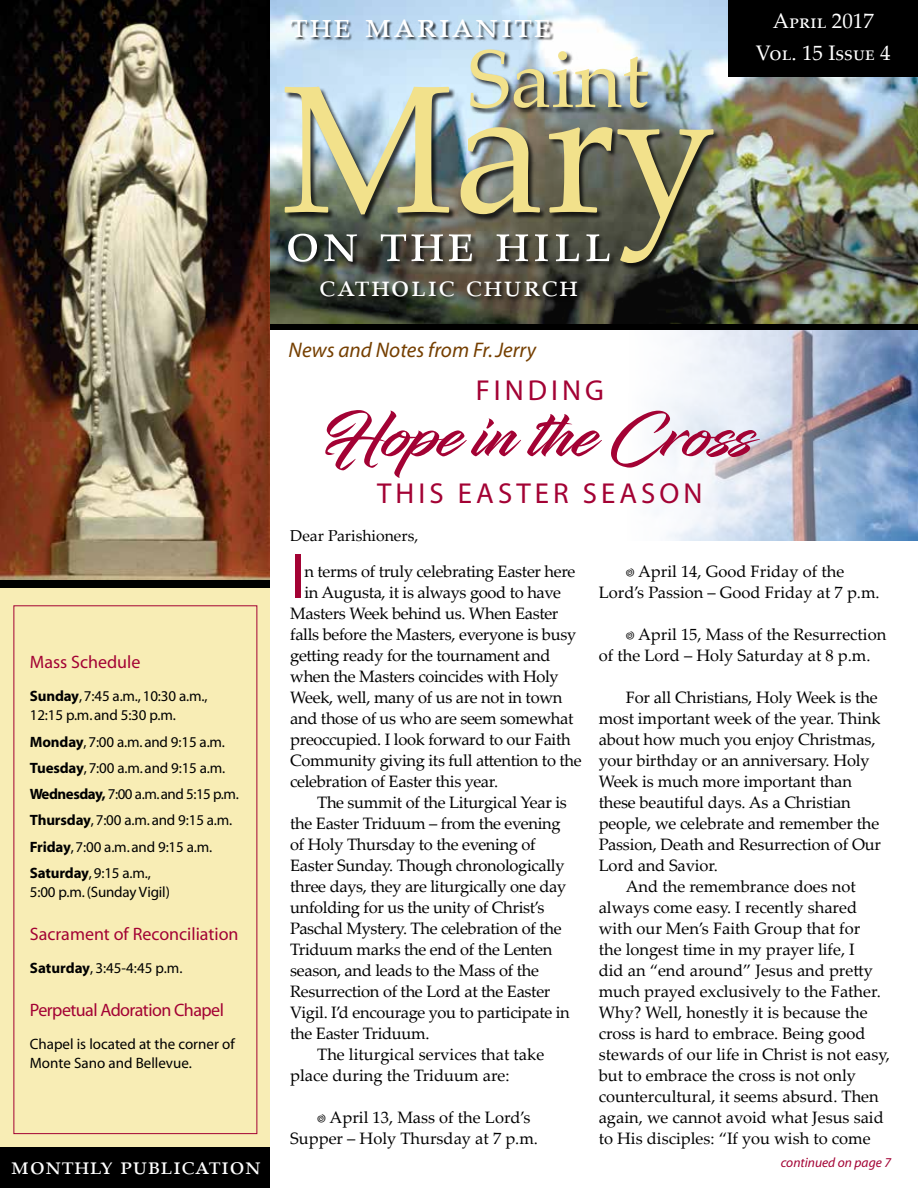
<style>
.page{position:relative;width:918px;height:1188px;background:#fff}
.page>*{position:absolute;margin:0;border:0;box-sizing:border-box;transform-origin:0 0}
.t1{font:181.8px "Palatino Linotype";color:#f2e18b}
.t2{font:81.45px "Palatino Linotype";color:#f2e18b}
.t3{font:64.95px "Myriad";color:#a30234}
.t4{font:62.4px "Infinite Stroke Bolder";color:#a30234}
.t5{font:58.5px "Palatino Linotype";color:#fff}
.t6{font:37.5px "Palatino Linotype";color:#fff}
.t7{font:31.5px "Palatino Linotype";color:#fff}
.t8{font:28.95px "Myriad";letter-spacing:.14em;color:#a30234}
.t9{font:25.5px "Palatino Linotype";color:#fff}
.t10{font:italic 21.15px "Myriad";color:#753f00}
.t11{font:21px/32.4px "Palatino Linotype";color:#fff;text-align:center}
.t12{font:18px "Myriad";color:#a30234}
.t13{font:18px "Myriad";letter-spacing:-.03em;color:#a30234}
.t14{font:16.5px/21px "Palatino Linotype";letter-spacing:-.01em;color:#000}
.t15{font:15.75px "Palatino Linotype";color:#000}
.t16{font:15px/26.2px "Myriad";letter-spacing:-.005em;color:#000}
.t17{font:italic 13.5px "Myriad";color:#a30234}
.s1{font-weight:700}
</style>
<div class="page">
<img style="left:270px;top:0;width:648px;height:324px">
<div style="left:729px;top:0;width:189px;height:77px;background:#000"></div>
<div style="left:270px;top:324px;width:648px;height:6px;background:#000"></div>
<div style="left:285px;top:87px;width:435px;height:183px;background:#000;opacity:.75"></div>
<div style="left:470px;top:49px;width:185px;height:66px;background:#000;opacity:.75"></div>
<div style="left:288px;top:234px;width:328px;height:35px;background:#000;opacity:.75"></div>
<div style="left:319px;top:280px;width:264px;height:22px;background:#000;opacity:.75"></div>
<div style="left:291px;top:20px;width:263px;height:21px;background:#000;opacity:.75"></div>
<div style="left:0;top:580px;width:270px;height:608px;background:#f8edb5"></div>
<img style="left:0;top:0;width:270px;height:580px">
<div style="left:0;top:580px;width:270px;height:8px;background:#000"></div>
<div style="left:0;top:1148px;width:270px;height:40px;background:#000"></div>
<img style="left:655px;top:330px;width:263px;height:211px">
<p class="t12" style="left:30px;top:653px;width:112px">Mass Schedule</p>
<p class="t16" style="left:30px;top:687px;width:179px;line-height:19.5px"><span class="s1">Sunday</span>, 7:45 a.m., 10:30 a.m.,<br>12:15 p.m. and 5:30 p.m.</p>
<p class="t16" style="left:30px;top:729px;width:210px"><span class="s1">Monday</span>, 7:00 a.m. and 9:15 a.m.<br><span class="s1">Tuesday</span>, 7:00 a.m. and 9:15 a.m.<br><span class="s1">Wednesday,</span> 7:00 a.m. and 5:15 p.m.<br><span class="s1">Thursday</span>, 7:00 a.m. and 9:15 a.m.<br><span class="s1">Friday</span>, 7:00 a.m. and 9:15 a.m.<br><span class="s1">Saturday</span>, 9:15 a.m.,</p>
<p class="t16" style="left:30px;top:880px;width:142px">5:00 p.m. (Sunday Vigil)</p>
<p class="t12" style="left:30px;top:925px;width:210px">Sacrament of Reconciliation</p>
<p class="t16" style="left:30px;top:956px;width:154px"><span class="s1">Saturday</span>, 3:45-4:45 p.m.</p>
<p class="t13" style="left:30px;top:1001px;width:196px">Perpetual Adoration Chapel</p>
<p class="t16" style="left:30px;top:1035px;width:206px;line-height:19.5px">Chapel is located at the corner of<br>Monte Sano and Bellevue.</p>
<h3 class="t9" style="left:11px;top:1147px;width:252px">monthly publication</h3>
<h3 class="t6" style="left:290px;top:-2px;width:263px">the marianite</h3>
<h2 class="t2" style="left:468px;top:21px;width:183px">Saint</h2>
<h1 class="t1" style="left:281px;top:21px;width:437px">Mary</h1>
<h3 class="t5" style="left:286px;top:200px;width:327px">on the hill</h3>
<h3 class="t7" style="left:320px;top:263px;width:260px">catholic church</h3>
<p class="t10" style="left:289px;top:340px;width:249px">News and Notes from Fr. Jerry</p>
<p class="t11" style="left:756px;top:4px;width:136px">April 2017<br>Vol. 15 Issue 4</p>
<h3 class="t8" style="left:476px;top:376px;width:130px">FINDING</h3>
<h3 class="t4" style="left:321px;top:398px;width:439px">Hope in the Cross</h3>
<h3 class="t8" style="left:377px;top:479px;width:327px">THIS EASTER SEASON</h3>
<p class="t15" style="left:290px;top:525px;width:130px">Dear Parishioners,</p>
<h3 class="t3" style="left:290px;top:544px;width:17px">I</h3>
<p class="t14" style="left:304px;top:560px;width:273px">n terms of truly celebrating Easter here</p>
<p class="t14" style="left:304px;top:581px;width:258px">in Augusta, it is always good to have</p>
<p class="t14" style="left:290px;top:602px;width:270px">Masters Week behind us. When Easter</p>
<p class="t14" style="left:290px;top:623px;width:287px">falls before the Masters, everyone is busy</p>
<p class="t14" style="left:290px;top:644px;width:262px">getting ready for the tournament and</p>
<p class="t14" style="left:290px;top:665px;width:270px">when the Masters coincides with Holy</p>
<p class="t14" style="left:290px;top:686px;width:274px">Week, well, many of us are not in town</p>
<p class="t14" style="left:290px;top:707px;width:285px">and those of us who are seem somewhat</p>
<p class="t14" style="left:290px;top:728px;width:282px">preoccupied. I look forward to our Faith</p>
<p class="t14" style="left:290px;top:749px;width:293px">Community giving its full attention to the</p>
<p class="t14" style="left:290px;top:770px;width:210px">celebration of Easter this year.</p>
<p class="t14" style="left:317px;top:791px;width:251px">The summit of the Liturgical Year is</p>
<p class="t14" style="left:290px;top:812px;width:272px">the Easter Triduum – from the evening</p>
<p class="t14" style="left:290px;top:833px;width:247px">of Holy Thursday to the evening of</p>
<p class="t14" style="left:290px;top:854px;width:276px">Easter Sunday. Though chronologically</p>
<p class="t14" style="left:290px;top:875px;width:278px">three days, they are liturgically one day</p>
<p class="t14" style="left:290px;top:896px;width:256px">unfolding for us the unity of Christ’s</p>
<p class="t14" style="left:290px;top:917px;width:273px">Paschal Mystery. The celebration of the</p>
<p class="t14" style="left:290px;top:938px;width:264px">Triduum marks the end of the Lenten</p>
<p class="t14" style="left:290px;top:959px;width:250px">season, and leads to the Mass of the</p>
<p class="t14" style="left:290px;top:980px;width:262px">Resurrection of the Lord at the Easter</p>
<p class="t14" style="left:290px;top:1001px;width:281px">Vigil. I’d encourage you to participate in</p>
<p class="t14" style="left:290px;top:1022px;width:141px">the Easter Triduum.</p>
<p class="t14" style="left:317px;top:1043px;width:229px">The liturgical services that take</p>
<p class="t14" style="left:290px;top:1064px;width:221px">place during the Triduum are:</p>
<p class="t14" style="left:290px;top:1106px;width:249px;text-indent:27px">■ April 13, Mass of the Lord’s<br>Supper – Holy Thursday at 7 p.m.</p>
<p class="t14" style="left:599px;top:560px;width:283px;text-align:center">■ April 14, Good Friday of the<br>Lord’s Passion – Good Friday at 7 p.m.</p>
<p class="t14" style="left:599px;top:623px;width:289px;text-indent:27px">■ April 15, Mass of the Resurrection of the Lord – Holy Saturday at 8 p.m.</p>
<p class="t14" style="left:626px;top:686px;width:253px">For all Christians, Holy Week is the</p>
<p class="t14" style="left:599px;top:707px;width:283px">most important week of the year. Think</p>
<p class="t14" style="left:599px;top:728px;width:278px">about how much you enjoy Christmas,</p>
<p class="t14" style="left:599px;top:749px;width:273px">your birthday or an anniversary. Holy</p>
<p class="t14" style="left:599px;top:770px;width:255px">Week is much more important than</p>
<p class="t14" style="left:599px;top:791px;width:254px">these beautiful days. As a Christian</p>
<p class="t14" style="left:599px;top:812px;width:282px">people, we celebrate and remember the</p>
<p class="t14" style="left:599px;top:833px;width:284px">Passion, Death and Resurrection of Our</p>
<p class="t14" style="left:599px;top:854px;width:121px">Lord and Savior.</p>
<p class="t14" style="left:626px;top:875px;width:232px">And the remembrance does not</p>
<p class="t14" style="left:599px;top:896px;width:260px">always come easy. I recently shared</p>
<p class="t14" style="left:599px;top:917px;width:263px">with our Men’s Faith Group that for</p>
<p class="t14" style="left:599px;top:938px;width:258px">the longest time in my prayer life, I</p>
<p class="t14" style="left:599px;top:959px;width:276px">did an “end around” Jesus and pretty</p>
<p class="t14" style="left:599px;top:980px;width:284px">much prayed exclusively to the Father.</p>
<p class="t14" style="left:599px;top:1001px;width:271px">Why? Well, honestly it is because the</p>
<p class="t14" style="left:599px;top:1022px;width:268px">cross is hard to embrace. Being good</p>
<p class="t14" style="left:599px;top:1043px;width:293px">stewards of our life in Christ is not easy,</p>
<p class="t14" style="left:599px;top:1064px;width:259px">but to embrace the cross is not only</p>
<p class="t14" style="left:599px;top:1085px;width:282px">countercultural, it seems absurd. Then</p>
<p class="t14" style="left:599px;top:1106px;width:287px">again, we cannot avoid what Jesus said</p>
<p class="t14" style="left:599px;top:1127px;width:274px">to His disciples: “If you wish to come</p>
<p class="t17" style="left:781px;top:1156px;width:112px">continued on page 7</p>
</div>
